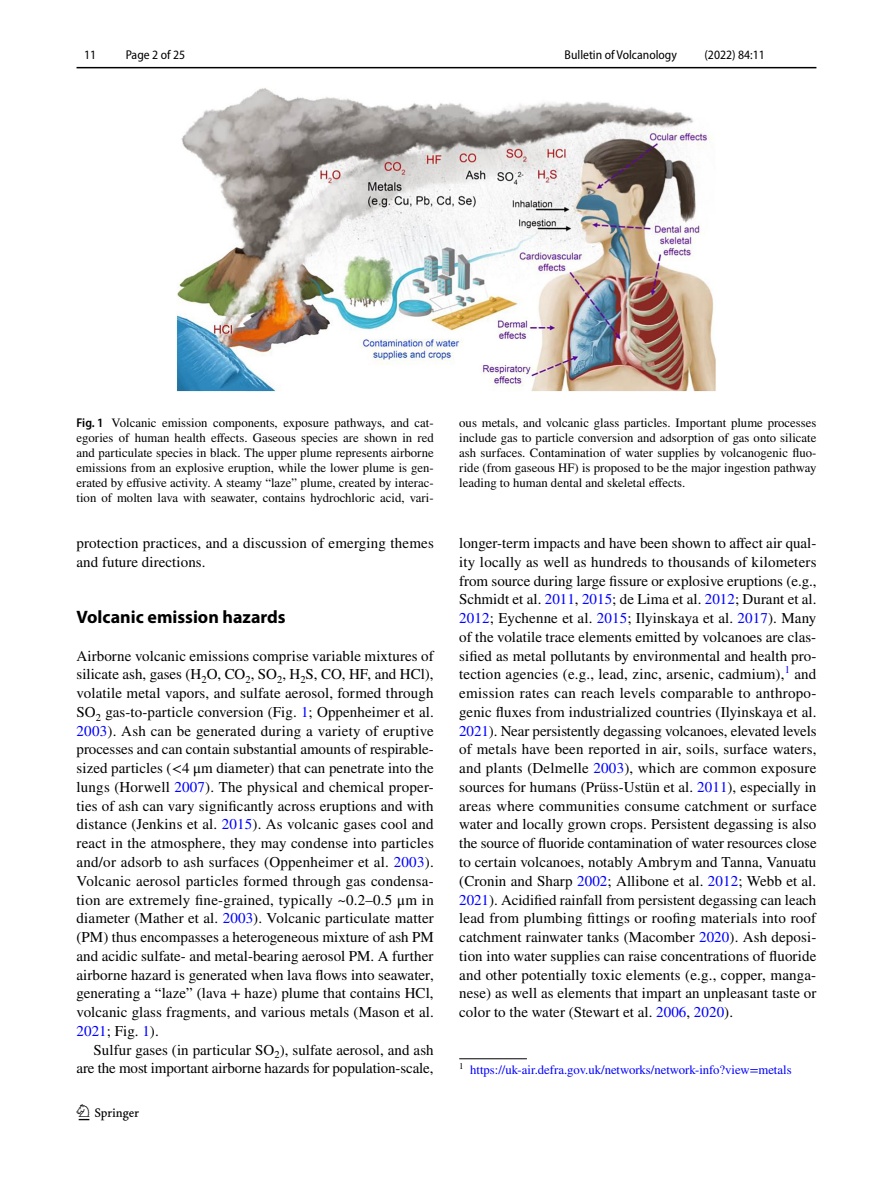
<style>
.page{position:relative;width:893px;height:1187px;background:#fff}
.page>*{position:absolute;margin:0;border:0;box-sizing:border-box;transform-origin:0 0}
.t1{font:22.5px "Springnew Regular 2";color:#000}
.t2{font:700 18px "Myriad Pro";color:#000}
.t3{font:15px/18.8px "STIX";letter-spacing:.005em;color:#000;text-align:justify}
.t4{font:12.75px/15px "STIX";color:#000;text-align:justify}
.t5{font:12.75px "STIX";color:#00f}
.t6{font:semi-condensed 12.75px "Myriad Pro";color:#000}
.s1{font-family:"Myriad Pro";font-weight:600;font-stretch:semi-condensed}
.s2{color:#00f}
</style>
<div class="page">
<hr style="left:77px;top:67px;width:739px;height:1px;background:#000">
<img style="left:176px;top:88px;width:540px;height:304px">
<hr style="left:459px;top:1058px;width:68px;height:1px;background:#000">
<p class="t6" style="left:84px;top:48px;width:14px">11</p>
<p class="t6" style="left:126px;top:48px;width:61px">Page 2 of 25</p>
<p class="t6" style="left:565px;top:48px;width:114px">Bulletin of Volcanology</p>
<p class="t6" style="left:704px;top:48px;width:62px">(2022) 84:11</p>
<p class="t4" style="left:77px;top:416px;width:359px"><span class="s1">Fig. 1</span> Volcanic emission components, exposure pathways, and cat&shy;egories of human health effects. Gaseous species are shown in red and particulate species in black. The upper plume represents airborne emissions from an explosive eruption, while the lower plume is gen&shy;erated by effusive activity. A steamy “laze” plume, created by interac&shy;tion of molten lava with seawater, contains hydrochloric acid, vari-</p>
<p class="t4" style="left:459px;top:416px;width:359px">ous metals, and volcanic glass particles. Important plume processes include gas to particle conversion and adsorption of gas onto silicate ash surfaces. Contamination of water supplies by volcanogenic fluo&shy;ride (from gaseous HF) is proposed to be the major ingestion pathway leading to human dental and skeletal effects.</p>
<p class="t3" style="left:77px;top:534px;width:359px">protection practices, and a discussion of emerging themes and future directions.</p>
<p class="t2" style="left:77px;top:605px;width:211px">Volcanic emission hazards</p>
<p class="t3" style="left:77px;top:647px;width:359px">Airborne volcanic emissions comprise variable mixtures of silicate ash, gases (H<sub>2</sub>O, CO<sub>2</sub>, SO<sub>2</sub>, H<sub>2</sub>S, CO, HF, and HCl), volatile metal vapors, and sulfate aerosol, formed through SO<sub>2</sub> gas-to-particle conversion (Fig. <span class="s2">1</span>; Oppenheimer et al.<br><span class="s2">2003</span>). Ash can be generated during a variety of eruptive processes and can contain substantial amounts of respirable&shy;sized particles (&lt;4 μm diameter) that can penetrate into the lungs (Horwell <span class="s2">2007</span>). The physical and chemical proper&shy;ties of ash can vary significantly across eruptions and with distance (Jenkins et al. <span class="s2">2015</span>). As volcanic gases cool and react in the atmosphere, they may condense into particles and/or adsorb to ash surfaces (Oppenheimer et al. <span class="s2">2003</span>).<br>Volcanic aerosol particles formed through gas condensa&shy;tion are extremely fine-grained, typically ~0.2–0.5 μm in diameter (Mather et al. <span class="s2">2003</span>). Volcanic particulate matter (PM) thus encompasses a heterogeneous mixture of ash PM and acidic sulfate- and metal-bearing aerosol PM. A further airborne hazard is generated when lava flows into seawater, generating a “laze” (lava + haze) plume that contains HCl, volcanic glass fragments, and various metals (Mason et al.<br><span class="s2">2021</span>; Fig. <span class="s2">1</span>).</p>
<p class="t3" style="left:77px;top:1041px;width:359px;text-align:right">Sulfur gases (in particular SO<sub>2</sub>), sulfate aerosol, and ash are the most important airborne hazards for population-scale,</p>
<h1 class="t1" style="left:79px;top:1104px;width:62px">1 3</h1>
<p class="t3" style="left:459px;top:534px;width:359px">longer-term impacts and have been shown to affect air qual&shy;ity locally as well as hundreds to thousands of kilometers from source during large fissure or explosive eruptions (e.g., Schmidt et al. <span class="s2">2011</span>, <span class="s2">2015</span>; de Lima et al. <span class="s2">2012</span>; Durant et al.<br><span class="s2">2012</span>; Eychenne et al. <span class="s2">2015</span>; Ilyinskaya et al. <span class="s2">2017</span>). Many of the volatile trace elements emitted by volcanoes are clas&shy;sified as metal pollutants by environmental and health pro&shy;tection agencies (e.g., lead, zinc, arsenic, cadmium),<sup>1</sup> and emission rates can reach levels comparable to anthropo&shy;genic fluxes from industrialized countries (Ilyinskaya et al.<br><span class="s2">2021</span>). Near persistently degassing volcanoes, elevated levels of metals have been reported in air, soils, surface waters, and plants (Delmelle <span class="s2">2003</span>), which are common exposure sources for humans (Prüss-Ustün et al. <span class="s2">2011</span>), especially in areas where communities consume catchment or surface water and locally grown crops. Persistent degassing is also the source of fluoride contamination of water resources close to certain volcanoes, notably Ambrym and Tanna, Vanuatu (Cronin and Sharp <span class="s2">2002</span>; Allibone et al. <span class="s2">2012</span>; Webb et al.<br><span class="s2">2021</span>). Acidified rainfall from persistent degassing can leach lead from plumbing fittings or roofing materials into roof catchment rainwater tanks (Macomber <span class="s2">2020</span>). Ash deposi&shy;tion into water supplies can raise concentrations of fluoride and other potentially toxic elements (e.g., copper, manga&shy;nese) as well as elements that impart an unpleasant taste or color to the water (Stewart et al. <span class="s2">2006</span>, <span class="s2">2020</span>).</p>
<p class="t5" style="left:459px;top:1060px;width:334px"><sup>1</sup> https://uk-air.defra.gov.uk/networks/network-info?view=metals</p>
</div>
